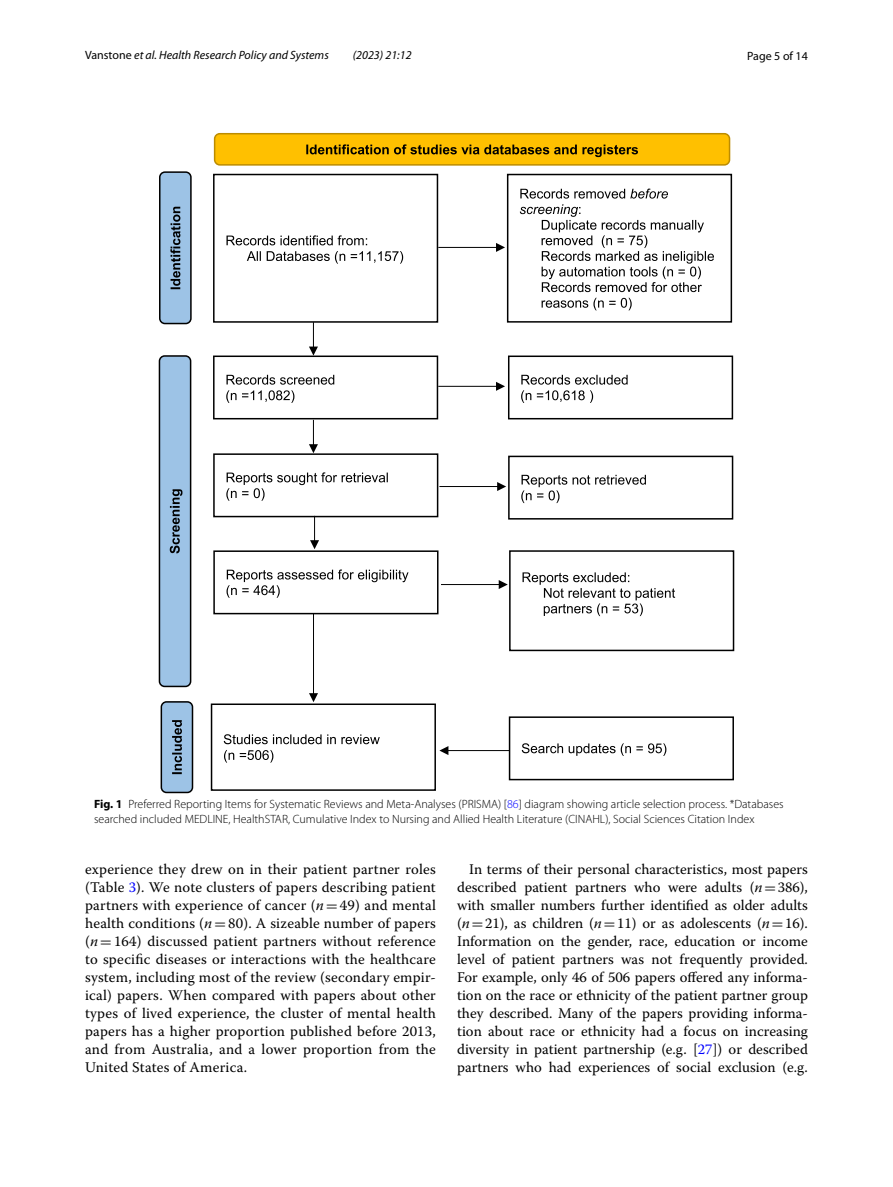
<style>
.page{position:relative;width:893px;height:1187px;background:#fff}
.page>*{position:absolute;margin:0;border:0;box-sizing:border-box;transform-origin:0 0}
.t1{font:14.7px/18px "Warnock Pro";letter-spacing:.01em;color:#000;text-align:justify}
.t2{font:300 12px/15px "Myriad Pro";color:#000}
.t3{font:italic 12px "Myriad Pro";color:#000}
.t4{font:12px "Myriad Pro";color:#000}
.s1{font-style:normal}
.s2{font-weight:700}
.s3{color:#00f}
.s4{font-style:italic}
.s5{font-family:"MTSY"}
</style>
<div class="page">
<div style="left:213px;top:174px;width:225px;height:149px;border:2px solid #000"></div>
<svg style="left:226px;top:235px;width:141px;height:10px"></svg>
<svg style="left:247px;top:251px;width:14px;height:10px"></svg>
<svg style="left:267px;top:251px;width:136px;height:13px"></svg>
<div style="left:507px;top:174px;width:225px;height:148px;border:2px solid #000"></div>
<svg style="left:520px;top:188px;width:148px;height:10px"></svg>
<svg style="left:520px;top:204px;width:194px;height:88px"></svg>
<svg style="left:542px;top:298px;width:90px;height:12px"></svg>
<div style="left:213px;top:355px;width:225px;height:64px;border:2px solid #000"></div>
<svg style="left:226px;top:375px;width:108px;height:9px"></svg>
<svg style="left:226px;top:390px;width:68px;height:13px"></svg>
<div style="left:508px;top:355px;width:225px;height:64px;border:2px solid #000"></div>
<svg style="left:521px;top:375px;width:107px;height:9px"></svg>
<svg style="left:521px;top:390px;width:72px;height:13px"></svg>
<div style="left:213px;top:453px;width:225px;height:64px;border:2px solid #000"></div>
<svg style="left:226px;top:472px;width:162px;height:29px"></svg>
<div style="left:508px;top:455px;width:225px;height:64px;border:2px solid #000"></div>
<svg style="left:573px;top:475px;width:73px;height:9px"></svg>
<svg style="left:521px;top:475px;width:46px;height:28px"></svg>
<div style="left:213px;top:550px;width:225px;height:64px;border:2px solid #000"></div>
<svg style="left:227px;top:569px;width:181px;height:29px"></svg>
<div style="left:509px;top:550px;width:225px;height:101px;border:2px solid #000"></div>
<svg style="left:522px;top:572px;width:153px;height:44px"></svg>
<div style="left:211px;top:703px;width:225px;height:87px;border:2px solid #000"></div>
<svg style="left:224px;top:734px;width:156px;height:10px"></svg>
<svg style="left:224px;top:750px;width:49px;height:12px"></svg>
<hr style="left:438px;top:247px;width:59px;height:1px;background:#000">
<svg style="left:496px;top:243px;width:9px;height:9px"></svg>
<hr style="left:438px;top:386px;width:59px;height:1px;background:#000">
<svg style="left:496px;top:382px;width:9px;height:9px"></svg>
<hr style="left:439px;top:486px;width:60px;height:1px;background:#000">
<svg style="left:497px;top:482px;width:9px;height:9px"></svg>
<hr style="left:441px;top:584px;width:59px;height:1px;background:#000">
<svg style="left:499px;top:580px;width:9px;height:9px"></svg>
<div style="left:215px;top:134px;width:514px;height:31px;background:#ffc000;border-radius:5px"></div>
<div style="left:214px;top:133px;width:516px;height:33px;border:2px solid #bc8c00;border-radius:5px"></div>
<svg style="left:306px;top:144px;width:332px;height:13px"></svg>
<div style="left:160px;top:172px;width:31px;height:151px;background:#9dc3e6;border-radius:5px"></div>
<div style="left:159px;top:171px;width:33px;height:153px;border:2px solid #000;border-radius:5px"></div>
<svg style="left:170px;top:207px;width:10px;height:82px"></svg>
<div style="left:159px;top:356px;width:32px;height:330px;background:#9dc3e6;border-radius:5px"></div>
<div style="left:159px;top:355px;width:32px;height:332px;border:2px solid #000;border-radius:5px"></div>
<svg style="left:170px;top:489px;width:12px;height:64px"></svg>
<div style="left:161px;top:701px;width:31px;height:91px;background:#9dc3e6;border-radius:5px"></div>
<div style="left:161px;top:701px;width:32px;height:92px;border:2px solid #000;border-radius:5px"></div>
<svg style="left:172px;top:720px;width:10px;height:54px"></svg>
<svg style="left:309px;top:322px;width:9px;height:33px"></svg>
<svg style="left:309px;top:420px;width:9px;height:33px"></svg>
<svg style="left:310px;top:516px;width:9px;height:33px"></svg>
<hr style="left:313px;top:613px;width:1px;height:81px;background:#000">
<svg style="left:309px;top:693px;width:9px;height:9px"></svg>
<hr style="left:447px;top:750px;width:63px;height:1px;background:#000">
<svg style="left:439px;top:746px;width:9px;height:9px"></svg>
<div style="left:509px;top:716px;width:225px;height:64px;border:2px solid #000"></div>
<svg style="left:522px;top:743px;width:144px;height:13px"></svg>
<p class="t3" style="left:85px;top:48px;width:245px"><span class="s1">Vanstone</span> et al. Health Research Policy and Systems</p>
<p class="t3" style="left:353px;top:48px;width:60px">(2023) 21:12</p>
<p class="t4" style="left:747px;top:48px;width:62px">Page 5 of 14</p>
<p class="t2" style="left:94px;top:797px;width:691px"><span class="s2">Fig. 1</span> Preferred Reporting Items for Systematic Reviews and Meta-Analyses (PRISMA) [<span class="s3">86</span>] diagram showing article selection process. *Databases searched included MEDLINE, HealthSTAR, Cumulative Index to Nursing and Allied Health Literature (CINAHL), Social Sciences Citation Index</p>
<p class="t1" style="left:85px;top:860px;width:352px">experience they drew on in their patient partner roles (Table <span class="s3">3</span>). We note clusters of papers describing patient partners with experience of cancer (<span class="s4">n</span><span class="s5">=</span>49) and mental health conditions (<span class="s4">n</span><span class="s5">=</span>80). A sizeable number of papers (<span class="s4">n</span><span class="s5">=</span>164) discussed patient partners without reference to specific diseases or interactions with the healthcare system, including most of the review (secondary empir&shy;ical) papers. When compared with papers about other types of lived experience, the cluster of mental health papers has a higher proportion published before 2013, and from Australia, and a lower proportion from the United States of America.</p>
<p class="t1" style="left:457px;top:860px;width:352px;text-indent:12px">In terms of their personal characteristics, most papers described patient partners who were adults (<span class="s4">n</span><span class="s5">=</span>386), with smaller numbers further identified as older adults (<span class="s4">n</span><span class="s5">=</span>21), as children (<span class="s4">n</span><span class="s5">=</span>11) or as adolescents (<span class="s4">n</span><span class="s5">=</span>16).<br>Information on the gender, race, education or income level of patient partners was not frequently provided.<br>For example, only 46 of 506 papers offered any informa&shy;tion on the race or ethnicity of the patient partner group they described. Many of the papers providing informa&shy;tion about race or ethnicity had a focus on increasing diversity in patient partnership (e.g. [<span class="s3">27</span>]) or described partners who had experiences of social exclusion (e.g.</p>
</div>
